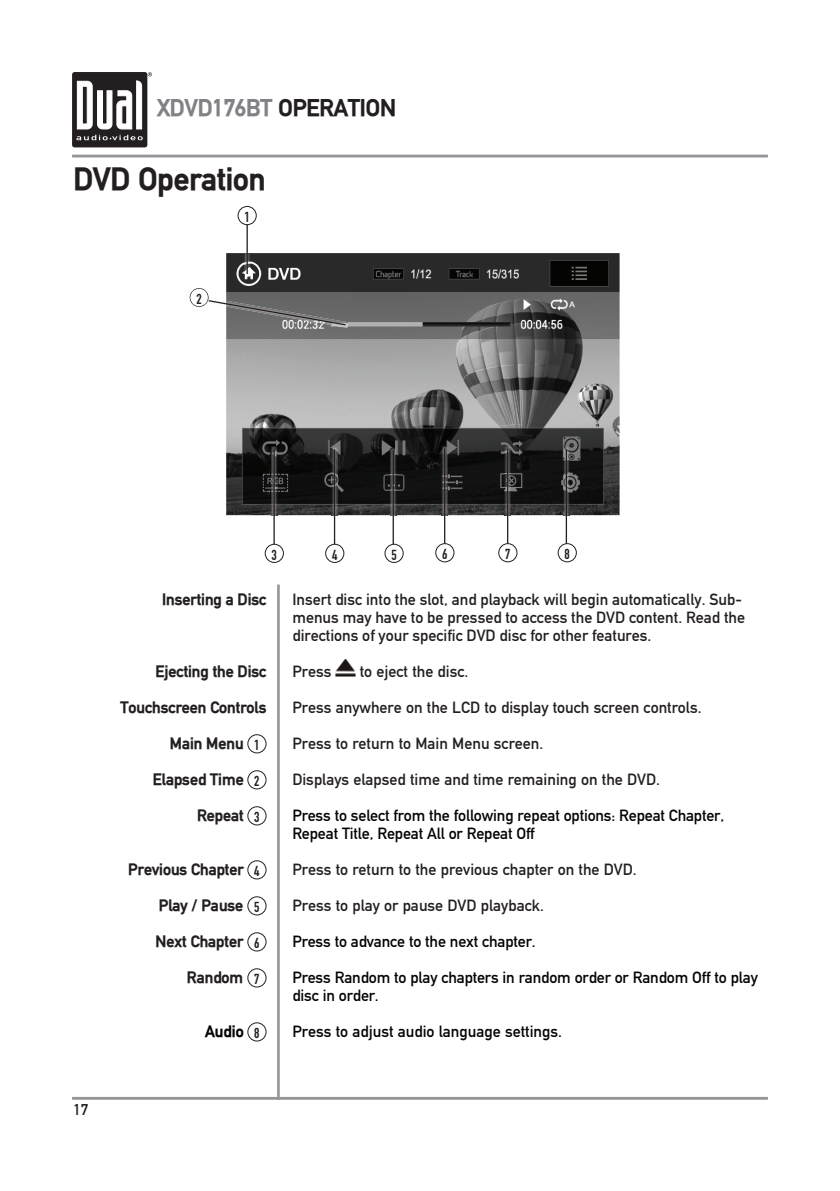
<style>
.page{position:relative;width:840px;height:1191px;background:#fff}
.page>*{position:absolute;margin:0;border:0;box-sizing:border-box;transform-origin:0 0}
.t1{font:700 31.2px "DIN Mittelschrift";color:#231f20}
.t2{font:700 23.4px "DIN Mittelschrift";color:#808285}
.t3{font:16px/18px "DIN Mittelschrift";color:#231f20}
.t4{font:16px/18px "DIN Mittelschrift";letter-spacing:-.01em;color:#040503}
.t5{font:700 16px "DIN Mittelschrift";color:#231f20}
.t6{font:700 16px "DIN Mittelschrift";color:#040503}
.t7{font:15.4px "DIN Mittelschrift";color:#231f20}
.t8{font:14.4px "DIN Engschrift";color:#231f20}
.s1{color:#231f20}
</style>
<div class="page">
<div style="left:72px;top:72px;width:75px;height:75px;background:#231f20;border-radius:3px"></div>
<svg style="left:76px;top:72px;width:76px;height:68px"></svg>
<hr style="left:72px;top:155px;width:695px;height:2px;background:#939598">
<hr style="left:72px;top:1097px;width:695px;height:2px;background:#939598">
<div style="left:247px;top:734px;width:19px;height:19px;border:1px solid #231f20;border-radius:50%"></div>
<div style="left:247px;top:770px;width:19px;height:19px;border:1px solid #231f20;border-radius:50%"></div>
<div style="left:247px;top:806px;width:19px;height:19px;border:1px solid #231f20;border-radius:50%"></div>
<div style="left:247px;top:860px;width:19px;height:19px;border:1px solid #231f20;border-radius:50%"></div>
<div style="left:247px;top:896px;width:19px;height:19px;border:1px solid #231f20;border-radius:50%"></div>
<div style="left:247px;top:932px;width:19px;height:19px;border:1px solid #231f20;border-radius:50%"></div>
<div style="left:247px;top:968px;width:19px;height:19px;border:1px solid #231f20;border-radius:50%"></div>
<div style="left:247px;top:1022px;width:19px;height:19px;border:1px solid #231f20;border-radius:50%"></div>
<hr style="left:277px;top:584px;width:2px;height:515px;background:#939598">
<img style="left:335px;top:659px;width:20px;height:18px">
<img style="left:226px;top:253px;width:393px;height:262px">
<img style="left:244px;top:225px;width:6px;height:52px">
<hr style="left:246px;top:218px;width:2px;height:56px;background:#231f20">
<div style="left:238px;top:206px;width:18px;height:19px;background:#fff;border-radius:50%"></div>
<div style="left:237px;top:206px;width:19px;height:19px;border:1px solid #231f20;border-radius:50%"></div>
<img style="left:331px;top:447px;width:6px;height:97px">
<hr style="left:334px;top:449px;width:1px;height:112px;background:#231f20">
<div style="left:325px;top:544px;width:18px;height:18px;background:#fff;border-radius:50%"></div>
<div style="left:325px;top:544px;width:19px;height:19px;border:1px solid #231f20;border-radius:50%"></div>
<img style="left:271px;top:446px;width:6px;height:98px">
<hr style="left:273px;top:448px;width:1px;height:113px;background:#231f20">
<div style="left:265px;top:544px;width:18px;height:18px;background:#fff;border-radius:50%"></div>
<div style="left:265px;top:544px;width:18px;height:19px;border:1px solid #231f20;border-radius:50%"></div>
<img style="left:390px;top:448px;width:6px;height:96px">
<hr style="left:392px;top:450px;width:1px;height:112px;background:#231f20">
<div style="left:385px;top:544px;width:18px;height:18px;background:#fff;border-radius:50%"></div>
<div style="left:384px;top:544px;width:19px;height:19px;border:1px solid #231f20;border-radius:50%"></div>
<img style="left:226px;top:301px;width:122px;height:27px">
<svg style="left:189px;top:288px;width:158px;height:38px"></svg>
<img style="left:504px;top:446px;width:6px;height:97px">
<hr style="left:506px;top:448px;width:2px;height:112px;background:#231f20">
<div style="left:498px;top:543px;width:18px;height:19px;background:#fff;border-radius:50%"></div>
<div style="left:498px;top:543px;width:19px;height:19px;border:1px solid #231f20;border-radius:50%"></div>
<img style="left:441px;top:446px;width:6px;height:97px">
<hr style="left:444px;top:448px;width:1px;height:112px;background:#231f20">
<div style="left:435px;top:543px;width:18px;height:19px;background:#fff;border-radius:50%"></div>
<div style="left:435px;top:543px;width:19px;height:19px;border:1px solid #231f20;border-radius:50%"></div>
<img style="left:563px;top:447px;width:6px;height:116px">
<hr style="left:565px;top:449px;width:1px;height:112px;background:#231f20">
<div style="left:558px;top:543px;width:18px;height:19px;background:#fff;border-radius:50%"></div>
<div style="left:557px;top:543px;width:19px;height:19px;border:1px solid #231f20;border-radius:50%"></div>
<h2 class="t2" style="left:157px;top:99px;width:240px">XDVD176BT <span class="s1">OPERATION</span></h2>
<h1 class="t1" style="left:73px;top:166px;width:193px">DVD Operation</h1>
<p class="t8" style="left:196px;top:294px;width:7px">2</p>
<p class="t8" style="left:244px;top:212px;width:7px">1</p>
<p class="t8" style="left:271px;top:549px;width:7px">3</p>
<p class="t8" style="left:332px;top:549px;width:7px">4</p>
<p class="t8" style="left:391px;top:549px;width:7px">5</p>
<p class="t8" style="left:442px;top:549px;width:7px">6</p>
<p class="t8" style="left:505px;top:549px;width:7px">7</p>
<p class="t8" style="left:564px;top:549px;width:7px">8</p>
<p class="t7" style="left:73px;top:1103px;width:16px">17</p>
<p class="t5" style="left:162px;top:593px;width:106px">Inserting a Disc</p>
<p class="t5" style="left:155px;top:665px;width:112px">Ejecting the Disc</p>
<p class="t5" style="left:120px;top:701px;width:147px">Touchscreen Controls</p>
<p class="t5" style="left:170px;top:737px;width:91px">Main Menu <sub>1</sub></p>
<p class="t5" style="left:153px;top:773px;width:108px">Elapsed Time <sub>2</sub></p>
<p class="t5" style="left:197px;top:809px;width:64px">Repeat <sub>3</sub></p>
<p class="t5" style="left:128px;top:863px;width:133px">Previous Chapter <sub>4</sub></p>
<p class="t5" style="left:159px;top:899px;width:102px">Play / Pause <sub>5</sub></p>
<p class="t5" style="left:155px;top:935px;width:106px">Next Chapter <sub>6</sub></p>
<p class="t5" style="left:187px;top:971px;width:74px">Random <sub>7</sub></p>
<p class="t6" style="left:205px;top:1025px;width:56px">Audio <sub>8</sub></p>
<p class="t3" style="left:292px;top:592px;width:454px">Insert disc into the slot, and playback will begin automatically. Sub&shy;menus may have to be pressed to access the DVD content. Read the directions of your specific DVD disc for other features.</p>
<p class="t3" style="left:292px;top:664px;width:41px">Press</p>
<p class="t3" style="left:359px;top:664px;width:110px">to eject the disc.</p>
<p class="t3" style="left:292px;top:700px;width:410px">Press anywhere on the LCD to display touch screen controls.</p>
<p class="t3" style="left:292px;top:736px;width:252px">Press to return to Main Menu screen.</p>
<p class="t3" style="left:292px;top:772px;width:369px">Displays elapsed time and time remaining on the DVD.</p>
<p class="t4" style="left:292px;top:808px;width:433px">Press to select from the following repeat options: Repeat Chapter,<br>Repeat Title, Repeat All or Repeat Off</p>
<p class="t3" style="left:292px;top:862px;width:346px">Press to return to the previous chapter on the DVD.</p>
<p class="t3" style="left:292px;top:898px;width:253px">Press to play or pause DVD playback.</p>
<p class="t4" style="left:292px;top:934px;width:244px">Press to advance to the next chapter.</p>
<p class="t4" style="left:292px;top:970px;width:466px">Press Random to play chapters in random order or Random Off to play disc in order.</p>
<p class="t4" style="left:292px;top:1024px;width:271px">Press to adjust audio language settings.</p>
</div>
